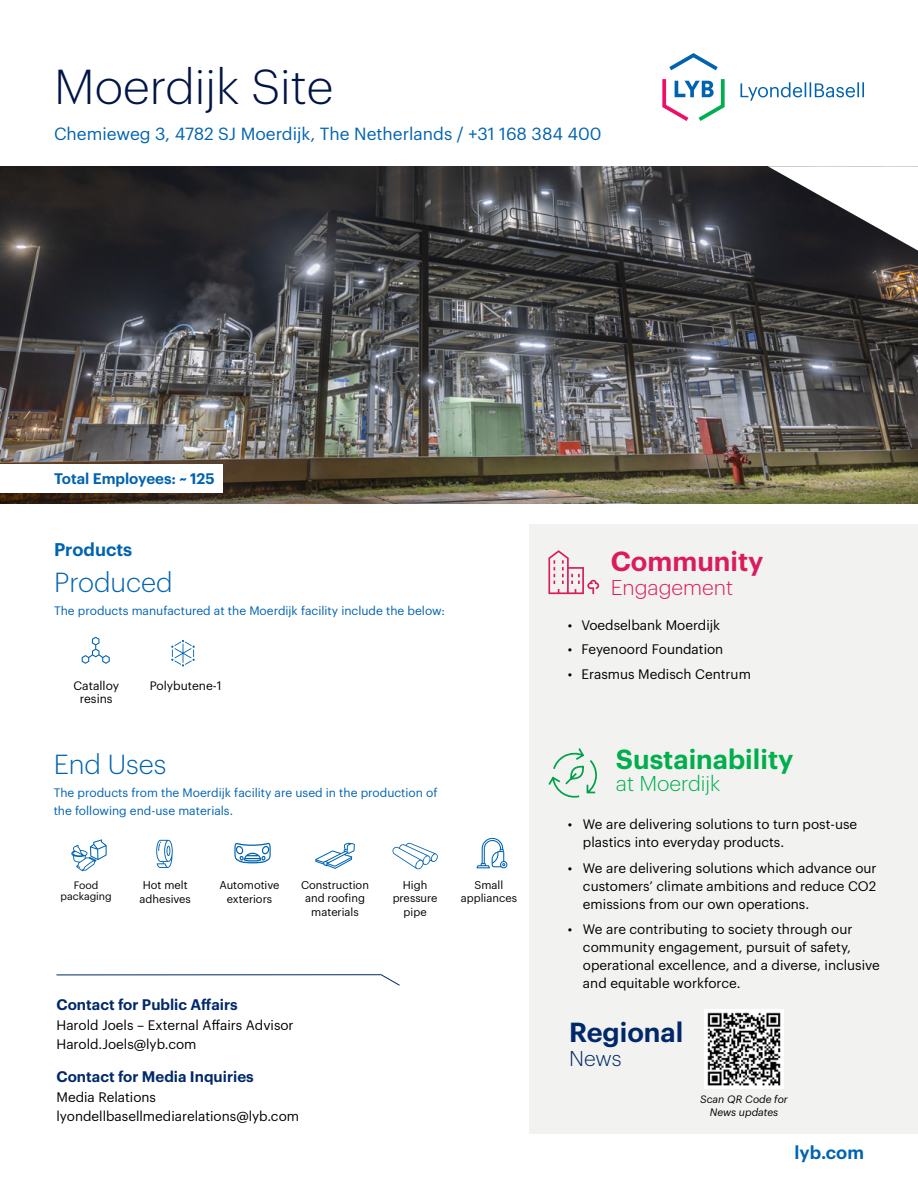
<style>
.page{position:relative;width:918px;height:1188px;background:#fff}
.page>*{position:absolute;margin:0;border:0;box-sizing:border-box;transform-origin:0 0}
.t1{font:300 48px "Graphik";color:#001446}
.t2{font:300 27px "Graphik";color:#0063b0}
.t3{font:600 27px "Graphik";color:#00ae4d}
.t4{font:600 27px "Graphik";color:#db1b5e}
.t5{font:600 27px "Graphik";color:#00286a}
.t6{font:300 21px "Graphik";color:#00ae4d}
.t7{font:300 21px "Graphik";color:#db1b5e}
.t8{font:300 21px "Graphik";color:#00286a}
.t9{font:600 18px "Graphik";color:#0063b0}
.t10{font:17.25px "Graphik";color:#0063b0}
.t11{font:600 15px "Graphik";color:#00286a}
.t12{font:600 15px "Graphik";color:#0063b0}
.t13{font:13.5px/18px "Graphik";color:#000}
.t14{font:12px/18px "Graphik";color:#0063b0}
.t15{font:12px/13.5px "Graphik";color:#000;text-align:center}
.t16{font:11.1px/13.8px "Graphik";color:#000;text-align:center}
.t17{font:italic 10.5px/13.5px "Graphik";color:#000;text-align:center}
.t18{font:10.5px/10.9px "Graphik";color:#000;text-align:center}
</style>
<div class="page">
<div style="left:529px;top:525px;width:389px;height:609px;background:#f2f3f0"></div>
<svg style="left:548px;top:748px;width:49px;height:50px"></svg>
<svg style="left:548px;top:550px;width:51px;height:44px"></svg>
<svg style="left:56px;top:974px;width:344px;height:12px"></svg>
<img style="left:0;top:166px;width:918px;height:337px">
<svg style="left:768px;top:166px;width:150px;height:85px"></svg>
<div style="left:0;top:464px;width:222px;height:29px;background:#fff"></div>
<svg style="left:740px;top:82px;width:124px;height:19px"></svg>
<svg style="left:669px;top:54px;width:49px;height:16px"></svg>
<svg style="left:662px;top:79px;width:63px;height:42px"></svg>
<svg style="left:234px;top:843px;width:37px;height:20px"></svg>
<svg style="left:82px;top:637px;width:28px;height:27px"></svg>
<svg style="left:171px;top:640px;width:24px;height:27px"></svg>
<img style="left:704px;top:1009px;width:80px;height:80px">
<svg style="left:71px;top:839px;width:36px;height:32px"></svg>
<svg style="left:315px;top:843px;width:40px;height:26px"></svg>
<svg style="left:392px;top:842px;width:46px;height:28px"></svg>
<svg style="left:476px;top:838px;width:31px;height:30px"></svg>
<svg style="left:156px;top:840px;width:17px;height:28px"></svg>
<h1 class="t1" style="left:54px;top:51px;width:281px">Moerdijk Site</h1>
<p class="t10" style="left:54px;top:121px;width:549px">Chemieweg 3, 4782 SJ Moerdijk, The Netherlands / +31 168 384 400</p>
<p class="t12" style="left:54px;top:467px;width:162px">Total Employees: ~ 125</p>
<h3 class="t9" style="left:54px;top:536px;width:80px">Products</h3>
<h2 class="t2" style="left:54px;top:562px;width:120px">Produced</h2>
<p class="t14" style="left:54px;top:600px;width:392px">The products manufactured at the Moerdijk facility include the below:</p>
<p class="t15" style="left:73px;top:678px;width:47px">Catalloy resins</p>
<p class="t15" style="left:150px;top:678px;width:73px">Polybutene-1</p>
<h2 class="t2" style="left:54px;top:744px;width:114px">End Uses</h2>
<p class="t14" style="left:54px;top:782px;width:385px">The products from the Moerdijk facility are used in the production of the following end-use materials.</p>
<p class="t16" style="left:139px;top:877px;width:53px">Hot melt adhesives</p>
<p class="t18" style="left:60px;top:879px;width:53px">Food packaging</p>
<p class="t16" style="left:301px;top:877px;width:69px">Construction and roofing materials</p>
<p class="t16" style="left:219px;top:877px;width:62px">Automotive exteriors</p>
<p class="t16" style="left:393px;top:877px;width:46px">High pressure pipe</p>
<p class="t16" style="left:461px;top:877px;width:58px">Small appliances</p>
<p class="t11" style="left:57px;top:993px;width:183px">Contact for Public Affairs</p>
<p class="t13" style="left:57px;top:1014px;width:239px;line-height:19.5px">Harold Joels – External Affairs Advisor<br>Harold.Joels@lyb.com</p>
<p class="t11" style="left:57px;top:1065px;width:199px">Contact for Media Inquiries</p>
<p class="t13" style="left:57px;top:1086px;width:244px;line-height:19.5px">Media Relations lyondellbasellmediarelations@lyb.com</p>
<h2 class="t4" style="left:611px;top:541px;width:154px">Community</h2>
<h3 class="t7" style="left:611px;top:572px;width:124px">Engagement</h3>
<p class="t13" style="left:568px;top:615px;width:154px">• Voedselbank Moerdijk</p>
<p class="t13" style="left:568px;top:639px;width:157px">• Feyenoord Foundation</p>
<p class="t13" style="left:568px;top:664px;width:185px">• Erasmus Medisch Centrum</p>
<h2 class="t3" style="left:616px;top:738px;width:179px">Sustainability</h2>
<h3 class="t6" style="left:616px;top:768px;width:106px">at Moerdijk</h3>
<p class="t13" style="left:583px;top:814px;width:276px;text-indent:-15px">• We are delivering solutions to turn post-use plastics into everyday products.</p>
<p class="t13" style="left:583px;top:858px;width:295px;text-align:justify;text-indent:-15px">• We are delivering solutions which advance our customers’ climate ambitions and reduce CO2 emissions from our own operations.</p>
<p class="t13" style="left:583px;top:919px;width:298px;text-indent:-15px">• We are contributing to society through our community engagement, pursuit of safety, operational excellence, and a diverse, inclusive and equitable workforce.</p>
<h2 class="t5" style="left:569px;top:1012px;width:116px">Regional</h2>
<h3 class="t8" style="left:569px;top:1043px;width:54px">News</h3>
<p class="t17" style="left:700px;top:1091px;width:89px">Scan QR Code for<br>News updates</p>
<h3 class="t9" style="left:795px;top:1138px;width:71px">lyb.com</h3>
</div>
